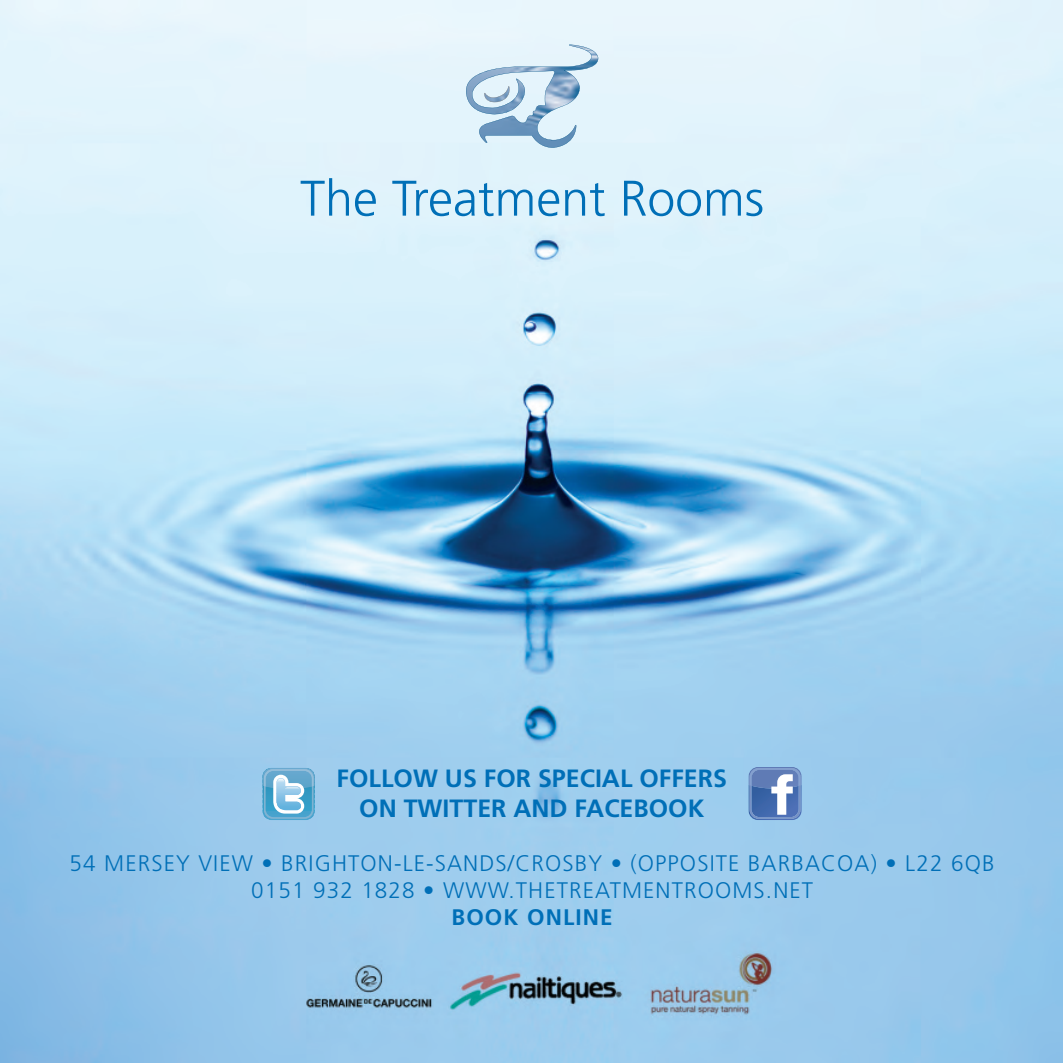
<style>
.page{position:relative;width:1063px;height:1063px;background:#fff}
.page>*{position:absolute;margin:0;border:0;box-sizing:border-box;transform-origin:0 0}
.t1{font:300 50px "Frutiger LT Std";color:#006fb7}
.t2{font:700 25px/30px "Frutiger LT Std";color:#006fb7;text-align:center}
.t3{font:300 22.5px/27px "Frutiger LT Std";letter-spacing:.05em;color:#006fb7;text-align:center}
.s1{font-weight:700}
</style>
<div class="page">
<img style="left:0;top:0;width:1063px;height:1063px">
<svg style="left:466px;top:45px;width:132px;height:103px;background:#c2d9e9"></svg>
<svg style="left:748px;top:767px;width:54px;height:53px;background:#7592c4"></svg>
<hr style="left:262px;top:789px;width:53px;height:1px;background:#2e97c0">
<hr style="left:262px;top:790px;width:53px;height:2px;background:#2f97c0">
<hr style="left:262px;top:792px;width:53px;height:1px;background:#3197c1">
<hr style="left:262px;top:793px;width:53px;height:1px;background:#3298c2">
<hr style="left:262px;top:794px;width:53px;height:1px;background:#3399c2">
<hr style="left:262px;top:795px;width:53px;height:2px;background:#339ac3">
<hr style="left:262px;top:797px;width:53px;height:1px;background:#349ac4">
<hr style="left:262px;top:798px;width:53px;height:1px;background:#349bc4">
<hr style="left:262px;top:799px;width:53px;height:1px;background:#339cc5">
<hr style="left:262px;top:800px;width:53px;height:1px;background:#359cc5">
<hr style="left:262px;top:802px;width:53px;height:1px;background:#349cc6">
<hr style="left:262px;top:803px;width:53px;height:1px;background:#339dc7">
<hr style="left:262px;top:804px;width:53px;height:1px;background:#339ec8">
<hr style="left:262px;top:805px;width:53px;height:1px;background:#349ec8">
<hr style="left:262px;top:806px;width:53px;height:2px;background:#349fc9">
<hr style="left:262px;top:808px;width:53px;height:1px;background:#34a0ca">
<hr style="left:262px;top:809px;width:53px;height:1px;background:#35a0ca">
<hr style="left:262px;top:810px;width:53px;height:1px;background:#34a1cb">
<hr style="left:262px;top:811px;width:53px;height:2px;background:#44a2cc">
<hr style="left:262px;top:813px;width:53px;height:1px;background:#45a2cd">
<hr style="left:262px;top:814px;width:53px;height:1px;background:#47a3cd">
<hr style="left:262px;top:815px;width:53px;height:1px;background:#48a3ce">
<hr style="left:262px;top:816px;width:53px;height:2px;background:#49a3cf">
<hr style="left:262px;top:818px;width:53px;height:1px;background:#4aa4cf">
<hr style="left:262px;top:819px;width:53px;height:1px;background:#4ba5d0">
<hr style="left:262px;top:768px;width:53px;height:1px;background:#6aa9d0">
<hr style="left:262px;top:769px;width:53px;height:1px;background:#68a9d0">
<hr style="left:262px;top:770px;width:53px;height:2px;background:#68a9cf">
<hr style="left:262px;top:772px;width:53px;height:1px;background:#67a8cf">
<hr style="left:262px;top:773px;width:53px;height:1px;background:#66a8cf">
<hr style="left:262px;top:774px;width:53px;height:1px;background:#65a7ce">
<hr style="left:262px;top:775px;width:53px;height:2px;background:#64a7ce">
<hr style="left:262px;top:777px;width:53px;height:1px;background:#63a7cd">
<hr style="left:262px;top:778px;width:53px;height:1px;background:#63a6cc">
<hr style="left:262px;top:779px;width:53px;height:1px;background:#61a6cc">
<hr style="left:262px;top:780px;width:53px;height:2px;background:#60a6cc">
<hr style="left:262px;top:782px;width:53px;height:1px;background:#5fa6cc">
<hr style="left:262px;top:783px;width:53px;height:1px;background:#5ea5cb">
<hr style="left:262px;top:784px;width:53px;height:2px;background:#5da5ca">
<hr style="left:262px;top:786px;width:53px;height:1px;background:#5ca4ca">
<hr style="left:262px;top:787px;width:53px;height:1px;background:#5ca4c9">
<hr style="left:262px;top:788px;width:53px;height:1px;background:#5aa4c9">
<svg style="left:264px;top:769px;width:50px;height:50px"></svg>
<p class="t1" style="left:300px;top:178px;width:466px">The Treatment Rooms</p>
<p class="t2" style="left:337px;top:765px;width:392px">FOLLOW US FOR SPECIAL OFFERS<br>ON TWITTER AND FACEBOOK</p>
<p class="t3" style="left:70px;top:852px;width:926px">54 MERSEY VIEW • BRIGHTON-LE-SANDS/CROSBY • (OPPOSITE BARBACOA) • L22 6QB<br>0151 932 1828 • WWW.THETREATMENTROOMS.NET<br><span class="s1">BOOK ONLINE</span></p>
</div>
